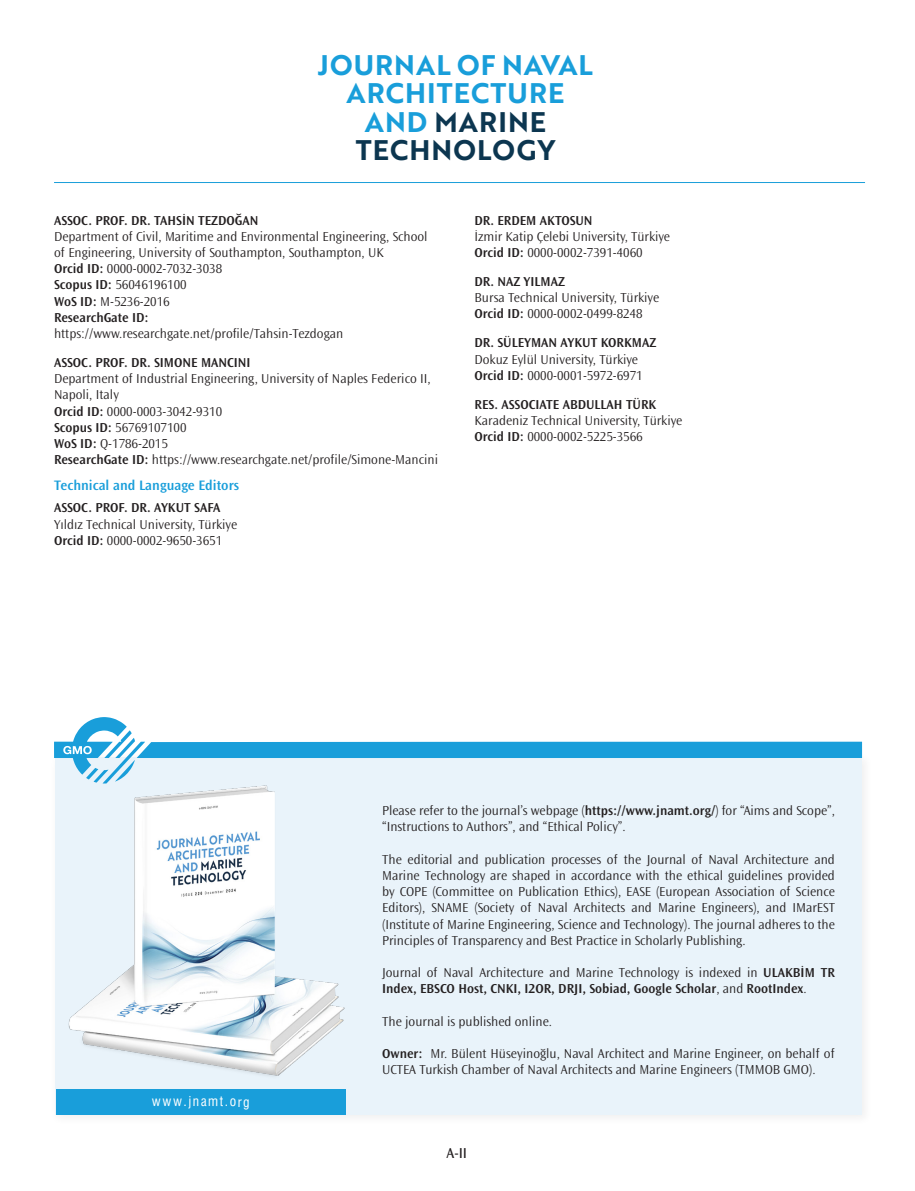
<style>
.page{position:relative;width:915px;height:1191px;background:#fff}
.page>*{position:absolute;margin:0;border:0;box-sizing:border-box;transform-origin:0 0}
.t1{font:700 27.6px/28.3px "Brother 1816";letter-spacing:.04em;color:#199eda;text-align:center}
.t2{font:15px "Ocean Sans Std";color:#231f20}
.ANA-2{font:600 14.25px "Ocean Sans Std";color:#199eda}
.ED-YAZI{font:300 13.5px/16.2px "Ocean Sans Std";color:#231f20}
.YAZAR-BOLD{font:600 13.5px "Ocean Sans Std";color:#231f20}
.ED-YAZI-2{font:600 13.5px/16.2px "Ocean Sans Std";color:#231f20}
.t3{font:13.35px "Swiss Condensed Tr";color:#fff}
.s1{color:#0c3650}
.s2{font-weight:600}
.s3{font-weight:300}
</style>
<div class="page">
<hr style="left:54px;top:182px;width:810px;height:1px;background:#199eda">
<div style="left:50px;top:751px;width:822px;height:375px;background:#231f20;opacity:.07"></div>
<div style="left:55px;top:757px;width:806px;height:357px;background:#e9f3fa"></div>
<svg style="left:54px;top:717px;width:807px;height:66px"></svg>
<svg style="left:63px;top:746px;width:29px;height:8px"></svg>
<div style="left:56px;top:1088px;width:289px;height:26px;background:#199eda"></div>
<img style="left:66px;top:781px;width:285px;height:295px">
<h1 class="t1" style="left:317px;top:50px;width:277px">JOURNAL OF NAVAL<br>ARCHITECTURE<br>AND <span class="s1">MARINE<br>TECHNOLOGY</span></h1>
<p class="YAZAR-BOLD" style="left:54px;top:213px;width:206px">ASSOC. PROF. DR. TAHSİN TEZDOĞAN</p>
<p class="ED-YAZI" style="left:54px;top:228px;width:375px">Department of Civil, Maritime and Environmental Engineering, School of Engineering, University of Southampton, Southampton, UK</p>
<p class="ED-YAZI" style="left:54px;top:261px;width:170px"><span class="s2">Orcid ID:</span> 0000-0002-7032-3038</p>
<p class="ED-YAZI" style="left:54px;top:277px;width:134px"><span class="s2">Scopus ID:</span> 56046196100</p>
<p class="ED-YAZI" style="left:54px;top:293px;width:117px"><span class="s2">WoS ID:</span> M-5236-2016</p>
<p class="ED-YAZI-2" style="left:54px;top:309px;width:96px">ResearchGate ID:</p>
<p class="ED-YAZI" style="left:54px;top:326px;width:291px">https://www.researchgate.net/profile/Tahsin-Tezdogan</p>
<p class="YAZAR-BOLD" style="left:54px;top:355px;width:198px">ASSOC. PROF. DR. SIMONE MANCINI</p>
<p class="ED-YAZI" style="left:54px;top:371px;width:378px">Department of Industrial Engineering, University of Naples Federico II,<br>Napoli, Italy</p>
<p class="ED-YAZI" style="left:54px;top:403px;width:170px"><span class="s2">Orcid ID:</span> 0000-0003-3042-9310</p>
<p class="ED-YAZI" style="left:54px;top:419px;width:134px"><span class="s2">Scopus ID:</span> 56769107100</p>
<p class="ED-YAZI" style="left:54px;top:436px;width:115px"><span class="s2">WoS ID:</span> Q-1786-2015</p>
<p class="ED-YAZI" style="left:54px;top:452px;width:385px"><span class="s2">ResearchGate ID:</span> https://www.researchgate.net/profile/Simone-Mancini</p>
<p class="ANA-2" style="left:54px;top:477px;width:186px">Technical and Language Editors</p>
<p class="YAZAR-BOLD" style="left:54px;top:500px;width:168px">ASSOC. PROF. DR. AYKUT SAFA</p>
<p class="ED-YAZI" style="left:54px;top:516px;width:185px">Yıldız Technical University, Türkiye</p>
<p class="ED-YAZI" style="left:54px;top:532px;width:170px"><span class="s2">Orcid ID:</span> 0000-0002-9650-3651</p>
<p class="YAZAR-BOLD" style="left:474px;top:213px;width:120px">DR. ERDEM AKTOSUN</p>
<p class="ED-YAZI" style="left:474px;top:228px;width:197px">İzmir Katip Çelebi University, Türkiye</p>
<p class="ED-YAZI" style="left:474px;top:245px;width:170px"><span class="s2">Orcid ID:</span> 0000-0002-7391-4060</p>
<p class="YAZAR-BOLD" style="left:474px;top:274px;width:92px">DR. NAZ YILMAZ</p>
<p class="ED-YAZI" style="left:474px;top:290px;width:186px">Bursa Technical University, Türkiye</p>
<p class="ED-YAZI" style="left:474px;top:306px;width:170px"><span class="s2">Orcid ID:</span> 0000-0002-0499-8248</p>
<p class="YAZAR-BOLD" style="left:474px;top:335px;width:183px">DR. SÜLEYMAN AYKUT KORKMAZ</p>
<p class="ED-YAZI" style="left:474px;top:351px;width:165px">Dokuz Eylül University, Türkiye</p>
<p class="ED-YAZI" style="left:474px;top:367px;width:170px"><span class="s2">Orcid ID:</span> 0000-0001-5972-6971</p>
<p class="YAZAR-BOLD" style="left:474px;top:397px;width:183px">RES. ASSOCIATE ABDULLAH TÜRK</p>
<p class="ED-YAZI" style="left:474px;top:412px;width:209px">Karadeniz Technical University, Türkiye</p>
<p class="ED-YAZI" style="left:474px;top:429px;width:170px"><span class="s2">Orcid ID:</span> 0000-0002-5225-3566</p>
<p class="t3" style="left:152px;top:1092px;width:99px;rotate:1deg">www.jnamt.org</p>
<p class="ED-YAZI" style="left:382px;top:802px;width:454px">Please refer to the journal’s webpage (<span class="s2">https://www.jnamt.org/</span>) for “Aims and Scope”, “Instructions to Authors”, and “Ethical Policy”.</p>
<p class="ED-YAZI" style="left:382px;top:851px;width:454px;text-align:justify">The editorial and publication processes of the Journal of Naval Architecture and Marine Technology are shaped in accordance with the ethical guidelines provided by COPE (Committee on Publication Ethics), EASE (European Association of Science Editors), SNAME (Society of Naval Architects and Marine Engineers), and IMarEST (Institute of Marine Engineering, Science and Technology). The journal adheres to the Principles of Transparency and Best Practice in Scholarly Publishing.</p>
<p class="ED-YAZI-2" style="left:382px;top:964px;width:454px"><span class="s3">Journal of Naval Architecture and Marine Technology is indexed in</span> ULAKBİM TR<br>Index, EBSCO Host, CNKI, I2OR, DRJI, Sobiad, Google Scholar<span class="s3">, and</span> RootIndex<span class="s3">.</span></p>
<p class="ED-YAZI" style="left:382px;top:1013px;width:171px">The journal is published online.</p>
<p class="ED-YAZI" style="left:382px;top:1045px;width:453px"><span class="s2">Owner:</span> Mr. Bülent Hüseyinoğlu, Naval Architect and Marine Engineer, on behalf of<br>UCTEA Turkish Chamber of Naval Architects and Marine Engineers (TMMOB GMO).</p>
<p class="t2" style="left:446px;top:1144px;width:22px">A-II</p>
</div>
